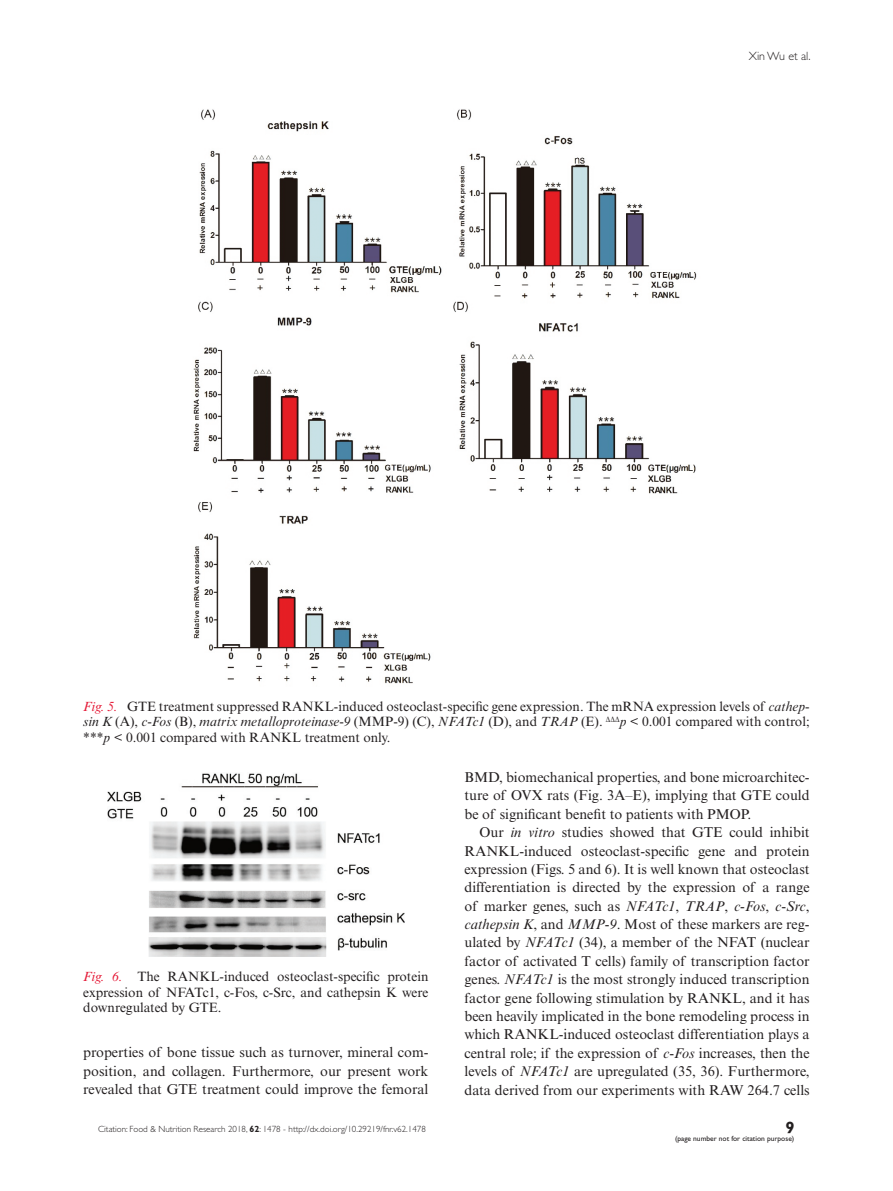
<style>
.page{position:relative;width:893px;height:1191px;background:#fff}
.page>*{position:absolute;margin:0;border:0;box-sizing:border-box;transform-origin:0 0}
.t1{font:700 16.5px "Gill Sans Std";color:#231f20}
.TXI{font:14.25px/18.3px "Times New Roman MT Std";color:#231f20;text-align:justify}
.FC{font:13.5px/15.8px "Times New Roman MT Std";color:#231f20;text-align:justify}
.t2{font:300 12px "Gill Sans Std";color:#231f20}
.t3{font:300 9px "Gill Sans Std";color:#231f20}
.t4{font:7.5px "Gill Sans Std";color:#231f20}
.s1{font-style:italic;color:#e51836}
.s2{font-style:italic}
.s3{font-weight:700}
</style>
<div class="page">
<img style="left:193px;top:109px;width:504px;height:575px">
<img style="left:107px;top:773px;width:298px;height:183px">
<p class="t2" style="left:749px;top:50px;width:63px">Xin Wu et al.</p>
<p class="FC" style="left:83px;top:698px;width:728px"><span class="s1">Fig. 5.</span> GTE treatment suppressed RANKL-induced osteoclast-specific gene expression. The mRNA expression levels of <span class="s2">cathep&shy;sin K</span> (A), <span class="s2">c-Fos</span> (B), <span class="s2">matrix metalloproteinase-9</span> (MMP-9) (C), <span class="s2">NFATc1</span> (D), and <span class="s2">TRAP</span> (E). <sup>∆∆∆</sup><span class="s2">p</span> &lt; 0.001 compared with control; ***<span class="s2">p</span> &lt; 0.001 compared with RANKL treatment only.</p>
<p class="FC" style="left:83px;top:968px;width:347px"><span class="s1">Fig. 6.</span> The RANKL-induced osteoclast-specific protein expression of NFATc1, c-Fos, c-Src, and cathepsin K were downregulated by GTE.</p>
<p class="TXI" style="left:83px;top:1043px;width:347px">properties of bone tissue such as turnover, mineral com&shy;position, and collagen. Furthermore, our present work revealed that GTE treatment could improve the femoral</p>
<p class="TXI" style="left:464px;top:768px;width:347px">BMD, biomechanical properties, and bone microarchitec&shy;ture of OVX rats (Fig. 3A–E), implying that GTE could be of significant benefit to patients with PMOP.</p>
<p class="TXI" style="left:464px;top:823px;width:347px;text-indent:15px">Our <span class="s2">in vitro</span> studies showed that GTE could inhibit RANKL-induced osteoclast-specific gene and protein expression (Figs. 5 and 6). It is well known that osteoclast differentiation is directed by the expression of a range of marker genes, such as <span class="s2">NFATc1</span>, <span class="s2">TRAP</span>, <span class="s2">c-Fos</span>, <span class="s2">c-Src</span>, <span class="s2">cathepsin K</span>, and <span class="s2">MMP-9</span>. Most of these markers are reg&shy;ulated by <span class="s2">NFATc1</span> (34), a member of the NFAT (nuclear factor of activated T cells) family of transcription factor genes. <span class="s2">NFATc1</span> is the most strongly induced transcription factor gene following stimulation by RANKL, and it has been heavily implicated in the bone remodeling process in which RANKL-induced osteoclast differentiation plays a central role; if the expression of <span class="s2">c-Fos</span> increases, then the levels of <span class="s2">NFATc1</span> are upregulated (35, 36). Furthermore, data derived from our experiments with RAW 264.7 cells</p>
<p class="t3" style="left:98px;top:1124px;width:329px">Citation: Food &amp; Nutrition Research 2018, <span class="s3">62</span>: 1478 - http://dx.doi.org/10.29219/fnr.v62.1478</p>
<p class="t1" style="left:785px;top:1118px;width:11px">9</p>
<p class="t4" style="left:675px;top:1134px;width:121px">(page number not for citation purpose)</p>
</div>
